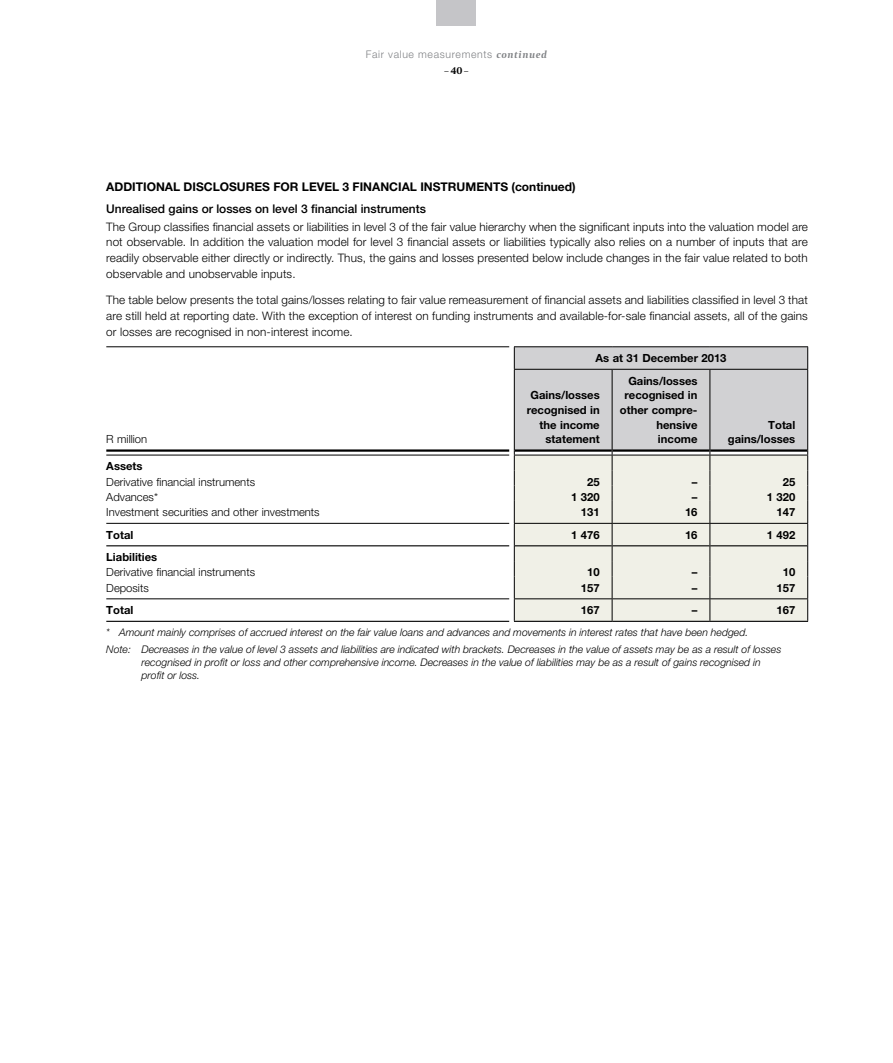
<style>
.page{position:relative;width:893px;height:1063px;background:#fff}
.page>*{position:absolute;margin:0;border:0;box-sizing:border-box;transform-origin:0 0}
.t1{font:700 12px "Helvetica Neue LT Std";color:#000}
.t2{font:500 12px "Helvetica Neue LT Std";color:#000}
.t3{font:300 11.7px/15.8px "Helvetica Neue LT Std";letter-spacing:.01em;color:#000;text-align:justify}
.t4{font:700 11.25px/14.7px "Helvetica Neue LT Std";color:#000;text-align:right}
.t5{font:300 11.25px "Helvetica Neue LT Std";color:#000}
.t6{font:italic 300 10.5px/17px "Helvetica Neue LT Std";color:#000}
.t7{font:300 10.5px "Helvetica Neue LT Std";letter-spacing:.06em;color:#808285}
.t8{font:300 10.5px "Capitolium 2";color:#000}
.s1{font-family:"Capitolium 2";font-weight:700;font-style:italic}
.s2{font-weight:700}
</style>
<div class="page">
<hr style="left:514px;top:346px;width:98px;height:1px;background:#000">
<hr style="left:612px;top:346px;width:98px;height:1px;background:#000">
<hr style="left:710px;top:346px;width:98px;height:1px;background:#000">
<hr style="left:106px;top:455px;width:403px;height:1px;background:#000">
<hr style="left:106px;top:523px;width:403px;height:1px;background:#000">
<hr style="left:106px;top:598px;width:403px;height:1px;background:#000">
<hr style="left:106px;top:545px;width:403px;height:1px;background:#000">
<hr style="left:106px;top:621px;width:403px;height:1px;background:#000">
<hr style="left:514px;top:621px;width:98px;height:1px;background:#000">
<hr style="left:612px;top:621px;width:98px;height:1px;background:#000">
<hr style="left:710px;top:621px;width:98px;height:1px;background:#000">
<hr style="left:106px;top:346px;width:403px;height:1px;background:#000">
<svg style="left:514px;top:347px;width:294px;height:274px;background:#dbdbd6"></svg>
<hr style="left:106px;top:449px;width:403px;height:3px;background:#000">
<div style="left:436px;top:0;width:40px;height:25px;background:#c5c5c8"></div>
<p class="t7" style="left:366px;top:48px;width:183px">Fair value measurements <span class="s1">continued</span></p>
<p class="t8" style="left:444px;top:63px;width:25px">– <span class="s2">40</span> –</p>
<p class="t1" style="left:106px;top:180px;width:34px">Additional</p>
<p class="t1" style="left:184px;top:180px;width:18px">disclosures</p>
<p class="t1" style="left:273px;top:180px;width:9px">for</p>
<p class="t1" style="left:302px;top:180px;width:9px">level</p>
<p class="t1" style="left:343px;top:180px;width:19px">3 financial</p>
<p class="t1" style="left:420px;top:180px;width:9px">instruments</p>
<p class="t1" style="left:511px;top:180px;width:66px">(continued)</p>
<p class="t2" style="left:106px;top:201px;width:321px">Unrealised gains or losses on level 3 financial instruments</p>
<p class="t3" style="left:106px;top:218px;width:703px">The Group classifies financial assets or liabilities in level 3 of the fair value hierarchy when the significant inputs into the valuation model are not observable. In addition the valuation model for level 3 financial assets or liabilities typically also relies on a number of inputs that are readily observable either directly or indirectly. Thus, the gains and losses presented below include changes in the fair value related to both observable and unobservable inputs.</p>
<p class="t3" style="left:106px;top:292px;width:703px">The table below presents the total gains/losses relating to fair value remeasurement of financial assets and liabilities classified in level 3 that are still held at reporting date. With the exception of interest on funding instruments and available-for-sale financial assets, all of the gains or losses are recognised in non-interest income.</p>
<p class="t5" style="left:106px;top:432px;width:42px">R million</p>
<p class="t4" style="left:595px;top:350px;width:133px">As at 31 December 2013</p>
<p class="t4" style="left:527px;top:388px;width:75px">Gains/losses recognised in the income statement</p>
<p class="t4" style="left:620px;top:373px;width:79px">Gains/losses recognised in other compre&shy;hensive income</p>
<p class="t4" style="left:728px;top:417px;width:69px">Total gains/losses</p>
<p class="t4" style="left:106px;top:459px;width:38px">Assets</p>
<p class="t5" style="left:106px;top:475px;width:150px">Derivative financial instruments</p>
<p class="t4" style="left:587px;top:474px;width:14px">25</p>
<p class="t4" style="left:692px;top:474px;width:7px">–</p>
<p class="t4" style="left:783px;top:474px;width:14px">25</p>
<p class="t5" style="left:106px;top:490px;width:53px">Advances*</p>
<p class="t4" style="left:571px;top:489px;width:30px">1 320</p>
<p class="t4" style="left:692px;top:489px;width:7px">–</p>
<p class="t4" style="left:767px;top:489px;width:30px">1 320</p>
<p class="t5" style="left:106px;top:505px;width:215px">Investment securities and other investments</p>
<p class="t4" style="left:581px;top:505px;width:20px">131</p>
<p class="t4" style="left:685px;top:505px;width:14px">16</p>
<p class="t4" style="left:777px;top:505px;width:20px">147</p>
<p class="t4" style="left:106px;top:527px;width:29px">Total</p>
<p class="t4" style="left:571px;top:527px;width:30px">1 476</p>
<p class="t4" style="left:685px;top:527px;width:14px">16</p>
<p class="t4" style="left:767px;top:527px;width:30px">1 492</p>
<p class="t4" style="left:106px;top:550px;width:52px">Liabilities</p>
<p class="t5" style="left:106px;top:566px;width:150px">Derivative financial instruments</p>
<p class="t4" style="left:587px;top:565px;width:14px">10</p>
<p class="t4" style="left:692px;top:565px;width:7px">–</p>
<p class="t4" style="left:783px;top:565px;width:14px">10</p>
<p class="t5" style="left:106px;top:581px;width:44px">Deposits</p>
<p class="t4" style="left:581px;top:580px;width:20px">157</p>
<p class="t4" style="left:692px;top:580px;width:7px">–</p>
<p class="t4" style="left:777px;top:580px;width:20px">157</p>
<p class="t4" style="left:106px;top:603px;width:29px">Total</p>
<p class="t4" style="left:581px;top:603px;width:20px">167</p>
<p class="t4" style="left:692px;top:603px;width:7px">–</p>
<p class="t4" style="left:777px;top:603px;width:20px">167</p>
<p class="t6" style="left:106px;top:624px;width:677px">* Amount mainly comprises of accrued interest on the fair value loans and advances and movements in interest rates that have been hedged.<br>Note: Decreases in the value of level 3 assets and liabilities are indicated with brackets. Decreases in the value of assets may be as a result of losses</p>
<p class="t6" style="left:142px;top:656px;width:621px;line-height:12.8px">recognised in profit or loss and other comprehensive income. Decreases in the value of liabilities may be as a result of gains recognised in profit or loss.</p>
</div>
